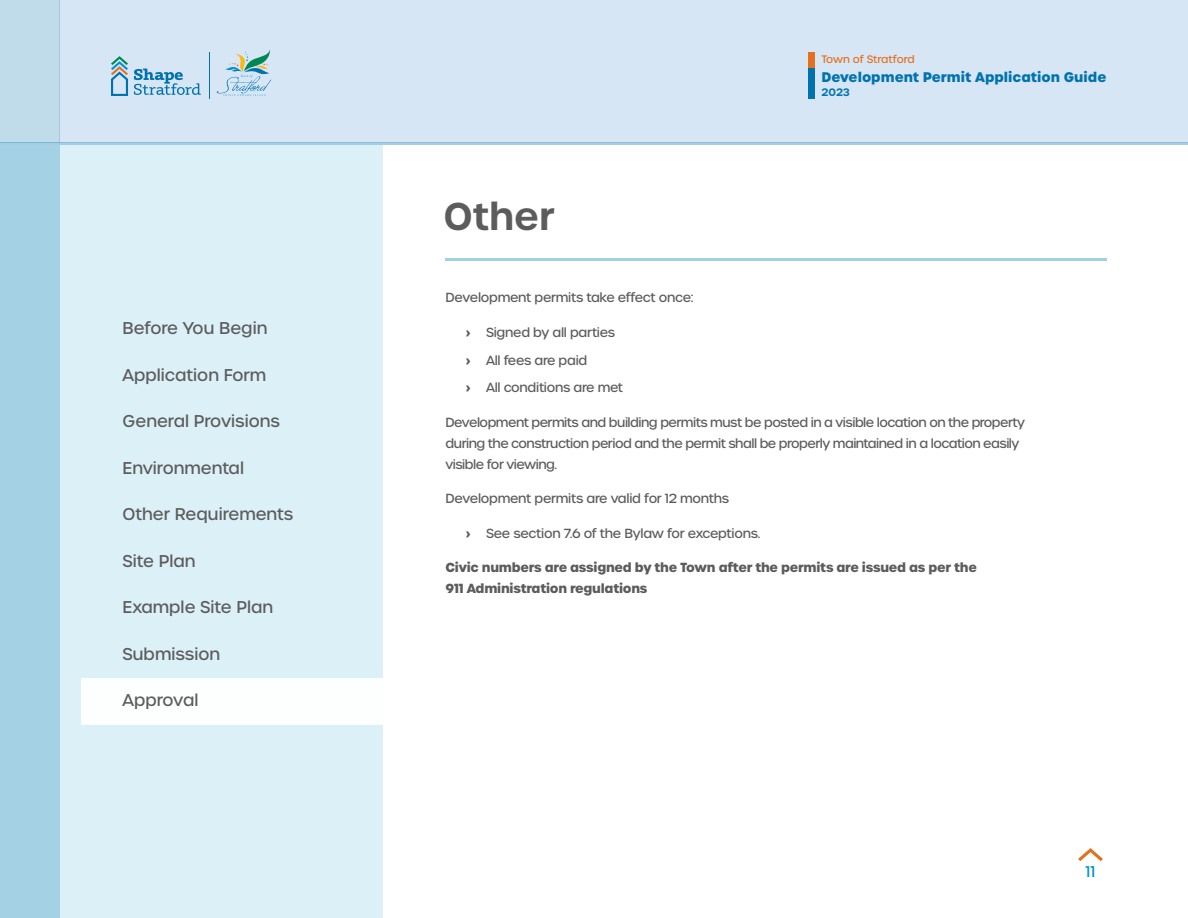
<style>
.page{position:relative;width:1188px;height:918px;background:#fff}
.page>*{position:absolute;margin:0;border:0;box-sizing:border-box;transform-origin:0 0}
.t1{font:600 37.5px "Urbane";color:#5c5c5c}
.t2{font:500 16.5px "Urbane";color:#5c5c5c}
.t3{font:500 15px "Urbane";color:#0094d1}
.t4{font:700 13.5px "Urbane";color:#0073ae}
.Body_9{font:500 12.75px/21px "Urbane";letter-spacing:-.04em;color:#5c5c5c}
.Body_9-2{font:500 12.75px "Urbane";letter-spacing:-.02em;color:#5c5c5c}
.Body_9-3{font:700 12.75px/21px "Urbane";letter-spacing:-.02em;color:#5c5c5c}
.t5{font:500 10.5px "Urbane";letter-spacing:-.01em;color:#e3701f}
.t6{font:600 10.5px "Urbane";color:#0073ae}
.s1{font-weight:700}
</style>
<div class="page">
<div style="left:0;top:145px;width:382px;height:773px;background:#dcf0f8"></div>
<div style="left:59px;top:0;width:1129px;height:142px;background:#d7e6f5"></div>
<div style="left:0;top:145px;width:59px;height:773px;background:#a5d1e5"></div>
<div style="left:0;top:0;width:59px;height:142px;background:#c0dcea"></div>
<hr style="left:446px;top:258px;width:661px;height:3px;background:#0073ae">
<hr style="left:0;top:142px;width:1188px;height:3px;background:#0073ae">
<svg style="left:111px;top:56px;width:17px;height:40px"></svg>
<svg style="left:134px;top:69px;width:67px;height:26px"></svg>
<svg style="left:217px;top:49px;width:54px;height:47px"></svg>
<hr style="left:209px;top:53px;width:1px;height:46px;background:#0073ad">
<svg style="left:1078px;top:848px;width:25px;height:13px"></svg>
<div style="left:81px;top:678px;width:301px;height:46px;background:#fff"></div>
<div style="left:808px;top:68px;width:6px;height:31px;background:#0073ae"></div>
<div style="left:808px;top:52px;width:6px;height:16px;background:#e3701f"></div>
<p class="t2" style="left:123px;top:318px;width:146px">Before You Begin</p>
<p class="t2" style="left:123px;top:364px;width:145px">Application Form</p>
<p class="t2" style="left:123px;top:411px;width:159px">General Provisions</p>
<p class="t2" style="left:123px;top:457px;width:123px">Environmental</p>
<p class="t2" style="left:123px;top:504px;width:172px">Other Requirements</p>
<p class="t2" style="left:123px;top:550px;width:75px">Site Plan</p>
<p class="t2" style="left:123px;top:597px;width:152px">Example Site Plan</p>
<p class="t2" style="left:123px;top:643px;width:99px">Submission</p>
<p class="t2" style="left:123px;top:690px;width:78px">Approval</p>
<p class="t1" style="left:443px;top:191px;width:113px">Other</p>
<p class="t5" style="left:821px;top:52px;width:95px">Town of Stratford</p>
<p class="t4" style="left:822px;top:68px;width:286px">Development Permit Application Guide</p>
<p class="t6" style="left:822px;top:85px;width:30px">2023</p>
<p class="Body_9-2" style="left:446px;top:289px;width:250px">Development permits take effect once:</p>
<p class="Body_9-2" style="left:466px;top:324px;width:151px"><span class="s1">›</span> Signed by all parties</p>
<p class="Body_9-2" style="left:466px;top:352px;width:123px"><span class="s1">›</span> All fees are paid</p>
<p class="Body_9-2" style="left:466px;top:379px;width:159px"><span class="s1">›</span> All conditions are met</p>
<p class="Body_9" style="left:446px;top:412px;width:581px">Development permits and building permits must be posted in a visible location on the property during the construction period and the permit shall be properly maintained in a location easily visible for viewing.</p>
<p class="Body_9-2" style="left:446px;top:490px;width:285px">Development permits are valid for 12 months</p>
<p class="Body_9-2" style="left:466px;top:525px;width:296px"><span class="s1">›</span> See section 7.6 of the Bylaw for exceptions.</p>
<p class="Body_9-3" style="left:446px;top:557px;width:533px">Civic numbers are assigned by the Town after the permits are issued as per the<br>911 Administration regulations</p>
<p class="t3" style="left:1086px;top:862px;width:11px">11</p>
</div>
